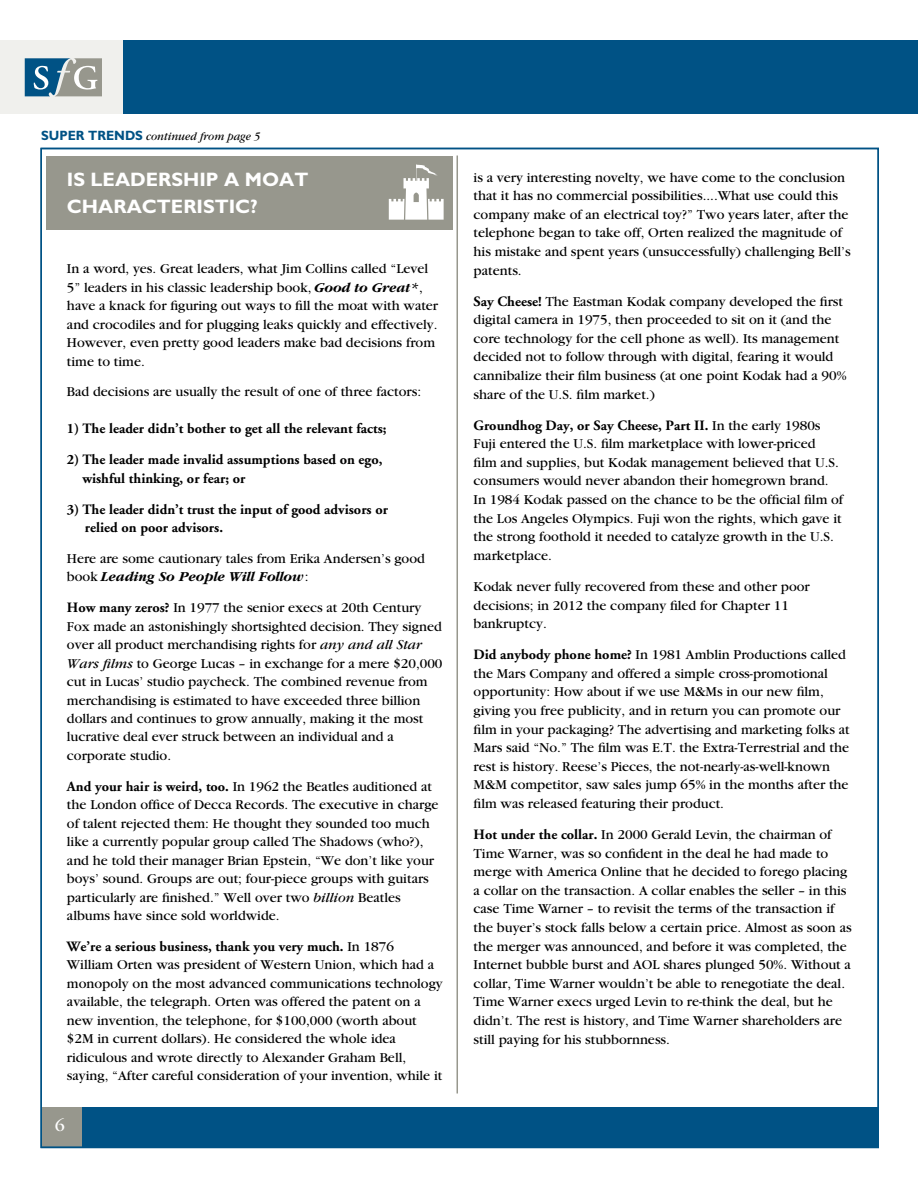
<style>
.page{position:relative;width:918px;height:1188px;background:#fff}
.page>*{position:absolute;margin:0;border:0;box-sizing:border-box;transform-origin:0 0}
.t1{font:700 19.5px/27px "Gentle Sans";color:#fff}
.t2{font:18px "Garamond";color:#fff}
.t3{font:14.25px/18.6px "Garamond";color:#000}
.t4{font:700 14.25px/18.5px "Adobe Garamond";color:#000}
.t5{font:italic 12px "Garamond";color:#000;scale:.95 1}
.s1{font-family:"Gentle Sans";font-weight:700;font-style:normal;font-size:13.5px;color:#005285}
.s2{font-weight:700;font-style:italic}
.s3{font-family:"Adobe Garamond";font-weight:700}
.s4{font-style:italic}
.s5{font-family:"Garamond";font-weight:400}
</style>
<div class="page">
<div style="left:47px;top:156px;width:406px;height:74px;background:#97978d"></div>
<div style="left:41px;top:1107px;width:837px;height:40px;background:#005285"></div>
<div style="left:41px;top:1107px;width:41px;height:40px;background:#97978d"></div>
<div style="left:123px;top:40px;width:795px;height:74px;background:#005285"></div>
<div style="left:0;top:40px;width:123px;height:74px;background:#f0f0ed"></div>
<svg style="left:25px;top:58px;width:77px;height:38px;background:#6c8c9c"></svg>
<hr style="left:457px;top:156px;width:1px;height:938px;background:#97978d">
<svg style="left:389px;top:164px;width:55px;height:56px"></svg>
<p class="t5" style="left:41px;top:130px;width:233px"><span class="s1">SUPER TRENDS</span> continued from page 5</p>
<h1 class="t1" style="left:67px;top:165px;width:243px">IS LEADERSHIP A MOAT<br>CHARACTERISTIC?</h1>
<p class="t3" style="left:67px;top:260px;width:373px">In a word, yes. Great leaders, what Jim Collins called “Level 5” leaders in his classic leadership book, <span class="s2">Good to Great*</span>, have a knack for figuring out ways to fill the moat with water and crocodiles and for plugging leaks quickly and effectively.<br>However, even pretty good leaders make bad decisions from time to time.</p>
<p class="t3" style="left:67px;top:383px;width:356px">Bad decisions are usually the result of one of three factors:</p>
<p class="t4" style="left:67px;top:420px;width:321px">1) The leader didn’t bother to get all the relevant facts;</p>
<p class="t4" style="left:82px;top:451px;width:302px;text-indent:-15px">2) The leader made invalid assumptions based on ego, wishful thinking, or fear; or</p>
<p class="t4" style="left:85px;top:500px;width:305px;text-indent:-18px">3) The leader didn’t trust the input of good advisors or relied on poor advisors.</p>
<p class="t3" style="left:67px;top:549px;width:360px">Here are some cautionary tales from Erika Andersen’s good book <span class="s2">Leading So People Will Follow</span>:</p>
<p class="t3" style="left:67px;top:599px;width:377px"><span class="s3">How many zeros?</span> In 1977 the senior execs at 20th Century Fox made an astonishingly shortsighted decision. They signed over all product merchandising rights for <span class="s4">any and all Star Wars films</span> to George Lucas – in exchange for a mere $20,000 cut in Lucas’ studio paycheck. The combined revenue from merchandising is estimated to have exceeded three billion dollars and continues to grow annually, making it the most lucrative deal ever struck between an individual and a corporate studio.</p>
<p class="t3" style="left:67px;top:777px;width:373px"><span class="s3">And your hair is weird, too.</span> In 1962 the Beatles auditioned at the London office of Decca Records. The executive in charge of talent rejected them: He thought they sounded too much like a currently popular group called The Shadows (who?), and he told their manager Brian Epstein, “We don’t like your boys’ sound. Groups are out; four-piece groups with guitars particularly are finished.” Well over two <span class="s4">billion</span> Beatles albums have since sold worldwide.</p>
<p class="t4" style="left:67px;top:937px;width:328px">We’re a serious business, thank you very much. <span class="s5">In 1876</span></p>
<p class="t3" style="left:67px;top:956px;width:377px">William Orten was president of Western Union, which had a monopoly on the most advanced communications technology available, the telegraph. Orten was offered the patent on a new invention, the telephone, for $100,000 (worth about $2M in current dollars). He considered the whole idea ridiculous and wrote directly to Alexander Graham Bell, saying, “After careful consideration of your invention, while it</p>
<p class="t2" style="left:55px;top:1116px;width:11px">6</p>
<p class="t3" style="left:474px;top:168px;width:379px">is a very interesting novelty, we have come to the conclusion that it has no commercial possibilities....What use could this company make of an electrical toy?” Two years later, after the telephone began to take off, Orten realized the magnitude of his mistake and spent years (unsuccessfully) challenging Bell’s patents.</p>
<p class="t3" style="left:474px;top:292px;width:374px"><span class="s3">Say Cheese!</span> The Eastman Kodak company developed the first digital camera in 1975, then proceeded to sit on it (and the core technology for the cell phone as well). Its management decided not to follow through with digital, fearing it would cannibalize their film business (at one point Kodak had a 90% share of the U.S. film market.)</p>
<p class="t4" style="left:474px;top:416px;width:349px">Groundhog Day, or Say Cheese, Part II. <span class="s5">In the early 1980s</span></p>
<p class="t3" style="left:474px;top:435px;width:371px">Fuji entered the U.S. film marketplace with lower-priced<br>film and supplies, but Kodak management believed that U.S. consumers would never abandon their homegrown brand.<br>In 1984 Kodak passed on the chance to be the official film of the Los Angeles Olympics. Fuji won the rights, which gave it the strong foothold it needed to catalyze growth in the U.S. marketplace.</p>
<p class="t3" style="left:474px;top:577px;width:338px">Kodak never fully recovered from these and other poor decisions; in 2012 the company filed for Chapter 11 bankruptcy.</p>
<p class="t3" style="left:474px;top:646px;width:378px"><span class="s3">Did anybody phone home?</span> In 1981 Amblin Productions called the Mars Company and offered a simple cross-promotional opportunity: How about if we use M&amp;Ms in our new film, giving you free publicity, and in return you can promote our film in your packaging? The advertising and marketing folks at Mars said “No.” The film was E.T. the Extra-Terrestrial and the rest is history. Reese’s Pieces, the not-nearly-as-well-known M&amp;M competitor, saw sales jump 65% in the months after the film was released featuring their product.</p>
<p class="t3" style="left:474px;top:826px;width:380px"><span class="s3">Hot under the collar.</span> In 2000 Gerald Levin, the chairman of Time Warner, was so confident in the deal he had made to merge with America Online that he decided to forego placing a collar on the transaction. A collar enables the seller – in this case Time Warner – to revisit the terms of the transaction if the buyer’s stock falls below a certain price. Almost as soon as the merger was announced, and before it was completed, the Internet bubble burst and AOL shares plunged 50%. Without a collar, Time Warner wouldn’t be able to renegotiate the deal.<br>Time Warner execs urged Levin to re-think the deal, but he didn’t. The rest is history, and Time Warner shareholders are still paying for his stubbornness.</p>
</div>
